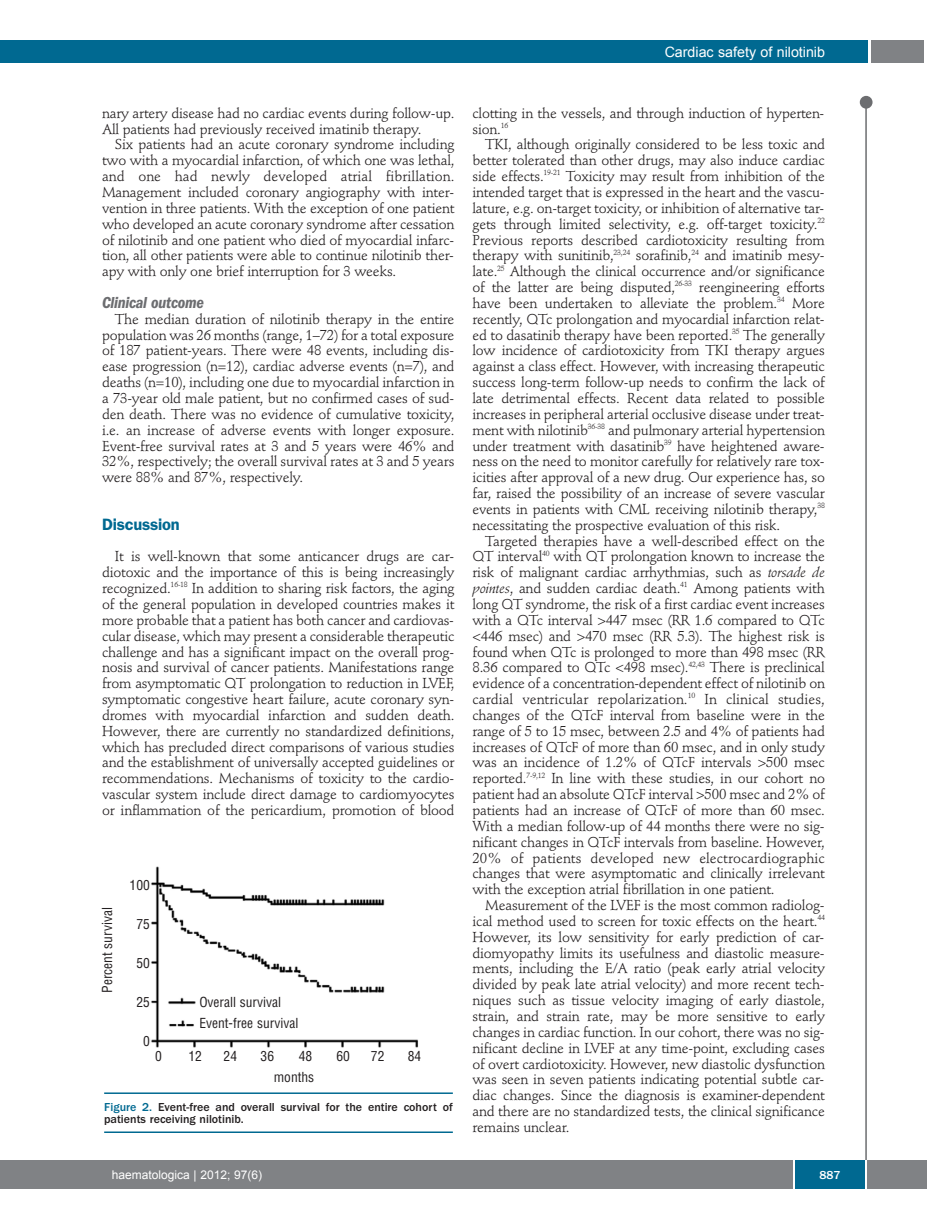
<style>
.page{position:relative;width:927px;height:1225px;background:#fff}
.page>*{position:absolute;margin:0;border:0;box-sizing:border-box;transform-origin:0 0}
.t1{font:italic 600 condensed 16.5px "Franklin Gothic";letter-spacing:-.015em;color:#6c6d70}
.t2{font:600 16.5px "Franklin Gothic";letter-spacing:-.015em;color:#006991}
.t3{font:14.25px/15.9px "Stempel Schneidler";letter-spacing:-.015em;color:#231f20;text-align:justify}
.t4{font:14.25px "Arial";color:#fff}
.t5{font:condensed 13.5px/21px "Helvetica";color:#231f20}
.t6{font:500 12px/12px "Franklin Gothic";color:#231f20}
.t7{font:12px "Arial";color:#fff}
.t8{font:500 12px "Franklin Gothic";color:#fff}
.s1{color:#006991}
.s2{font-style:italic}
</style>
<div class="page">
<div style="left:860px;top:96px;width:12px;height:13px;background:#6c6d70;border-radius:50%"></div>
<hr style="left:865px;top:98px;width:2px;height:1062px;background:#6c6d70">
<div style="left:871px;top:40px;width:52px;height:22px;background:#808285"></div>
<div style="left:18px;top:40px;width:849px;height:22px;background:#006991"></div>
<div style="left:17px;top:1160px;width:910px;height:28px;background:#808285"></div>
<div style="left:795px;top:1160px;width:70px;height:28px;background:#006991"></div>
<hr style="left:793px;top:1160px;width:2px;height:28px;background:#fff">
<hr style="left:865px;top:1160px;width:2px;height:28px;background:#fff">
<div style="left:0;top:40px;width:19px;height:22px;background:#006991"></div>
<div style="left:0;top:1160px;width:18px;height:28px;background:#808285"></div>
<img style="left:151px;top:866px;width:267px;height:182px">
<hr style="left:104px;top:1092px;width:349px;height:2px;background:#006991">
<hr style="left:104px;top:1131px;width:349px;height:2px;background:#006991">
<p class="t4" style="left:665px;top:44px;width:162px">Cardiac safety of nilotinib</p>
<p class="t3" style="left:102px;top:106px;width:354px">nary artery disease had no cardiac events during follow-up.<br>All patients had previously received imatinib therapy.</p>
<p class="t3" style="left:102px;top:138px;width:354px;text-indent:13px">Six patients had an acute coronary syndrome including two with a myocardial infarction, of which one was lethal, and one had newly developed atrial fibrillation.<br>Management included coronary angiography with inter&shy;vention in three patients. With the exception of one patient who developed an acute coronary syndrome after cessation of nilotinib and one patient who died of myocardial infarc&shy;tion, all other patients were able to continue nilotinib ther&shy;apy with only one brief interruption for 3 weeks.</p>
<p class="t1" style="left:102px;top:296px;width:103px">Clinical outcome</p>
<p class="t3" style="left:102px;top:312px;width:354px;text-indent:13px">The median duration of nilotinib therapy in the entire population was 26 months (range, 1–72) for a total exposure of 187 patient-years. There were 48 events, including dis&shy;ease progression (n=12), cardiac adverse events (n=7), and deaths (n=10), including one due to myocardial infarction in a 73-year old male patient, but no confirmed cases of sud&shy;den death. There was no evidence of cumulative toxicity, i.e. an increase of adverse events with longer exposure.<br>Event-free survival rates at 3 and 5 years were 46% and 32%, respectively; the overall survival rates at 3 and 5 years were 88% and 87%, respectively.</p>
<p class="t2" style="left:102px;top:518px;width:79px">Discussion</p>
<p class="t3" style="left:102px;top:550px;width:354px;text-indent:13px">It is well-known that some anticancer drugs are car&shy;diotoxic and the importance of this is being increasingly recognized.<sup>16-18</sup> In addition to sharing risk factors, the aging of the general population in developed countries makes it more probable that a patient has both cancer and cardiovas&shy;cular disease, which may present a considerable therapeutic challenge and has a significant impact on the overall prog&shy;nosis and survival of cancer patients. Manifestations range from asymptomatic QT prolongation to reduction in LVEF, symptomatic congestive heart failure, acute coronary syn&shy;dromes with myocardial infarction and sudden death.<br>However, there are currently no standardized definitions, which has precluded direct comparisons of various studies and the establishment of universally accepted guidelines or recommendations. Mechanisms of toxicity to the cardio&shy;vascular system include direct damage to cardiomyocytes or inflammation of the pericardium, promotion of blood</p>
<p class="t5" style="left:97px;top:992px;width:87px;rotate:-90deg">Percent survival</p>
<p class="t5" style="left:130px;top:874px;width:22px">100</p>
<p class="t5" style="left:136px;top:913px;width:15px">75</p>
<p class="t5" style="left:136px;top:952px;width:15px">50</p>
<p class="t5" style="left:136px;top:991px;width:15px">25</p>
<p class="t5" style="left:143px;top:1030px;width:8px">0</p>
<p class="t5" style="left:199px;top:991px;width:101px">Overall survival<br>Event-free survival</p>
<p class="t5" style="left:155px;top:1046px;width:8px">0</p>
<p class="t5" style="left:189px;top:1046px;width:15px">12</p>
<p class="t5" style="left:224px;top:1046px;width:15px">24</p>
<p class="t5" style="left:261px;top:1046px;width:15px">36</p>
<p class="t5" style="left:299px;top:1046px;width:15px">48</p>
<p class="t5" style="left:336px;top:1046px;width:15px">60</p>
<p class="t5" style="left:371px;top:1046px;width:15px">72</p>
<p class="t5" style="left:408px;top:1046px;width:15px">84</p>
<p class="t5" style="left:274px;top:1067px;width:42px">months</p>
<p class="t6" style="left:104px;top:1102px;width:350px"><span class="s1">Figure 2.</span> Event-free and overall survival for the entire cohort of patients receiving nilotinib.</p>
<p class="t3" style="left:472px;top:106px;width:353px">clotting in the vessels, and through induction of hyperten&shy;sion.<sup>16</sup></p>
<p class="t3" style="left:472px;top:138px;width:354px;text-indent:13px">TKI, although originally considered to be less toxic and better tolerated than other drugs, may also induce cardiac side effects.<sup>19-21</sup> Toxicity may result from inhibition of the intended target that is expressed in the heart and the vascu&shy;lature, e.g. on-target toxicity, or inhibition of alternative tar&shy;gets through limited selectivity, e.g. off-target toxicity.<sup>22<br></sup>Previous reports described cardiotoxicity resulting from therapy with sunitinib,<sup>23,24</sup> sorafinib,<sup>24</sup> and imatinib mesy&shy;late.<sup>25</sup> Although the clinical occurrence and/or significance of the latter are being disputed,<sup>26-33</sup> reengineering efforts have been undertaken to alleviate the problem.<sup>34</sup> More recently, QTc prolongation and myocardial infarction relat&shy;ed to dasatinib therapy have been reported.<sup>35</sup> The generally low incidence of cardiotoxicity from TKI therapy argues against a class effect. However, with increasing therapeutic success long-term follow-up needs to confirm the lack of late detrimental effects. Recent data related to possible increases in peripheral arterial occlusive disease under treat&shy;ment with nilotinib<sup>36-38</sup> and pulmonary arterial hypertension under treatment with dasatinib<sup>39</sup> have heightened aware&shy;ness on the need to monitor carefully for relatively rare tox&shy;icities after approval of a new drug. Our experience has, so far, raised the possibility of an increase of severe vascular events in patients with CML receiving nilotinib therapy,<sup>38 </sup>necessitating the prospective evaluation of this risk.</p>
<p class="t3" style="left:472px;top:534px;width:354px;text-indent:13px">Targeted therapies have a well-described effect on the QT interval<sup>40</sup> with QT prolongation known to increase the risk of malignant cardiac arrhythmias, such as <span class="s2">torsade de pointes</span>, and sudden cardiac death.<sup>41</sup> Among patients with long QT syndrome, the risk of a first cardiac event increases with a QTc interval &gt;447 msec (RR 1.6 compared to QTc &lt;446 msec) and &gt;470 msec (RR 5.3). The highest risk is found when QTc is prolonged to more than 498 msec (RR 8.36 compared to QTc &lt;498 msec).<sup>42,43</sup> There is preclinical evidence of a concentration-dependent effect of nilotinib on cardial ventricular repolarization.<sup>10</sup> In clinical studies, changes of the QTcF interval from baseline were in the range of 5 to 15 msec, between 2.5 and 4% of patients had increases of QTcF of more than 60 msec, and in only study was an incidence of 1.2% of QTcF intervals &gt;500 msec reported.<sup>7-9,12</sup> In line with these studies, in our cohort no patient had an absolute QTcF interval &gt;500 msec and 2% of patients had an increase of QTcF of more than 60 msec.<br>With a median follow-up of 44 months there were no sig&shy;nificant changes in QTcF intervals from baseline. However, 20% of patients developed new electrocardiographic changes that were asymptomatic and clinically irrelevant with the exception atrial fibrillation in one patient.</p>
<p class="t3" style="left:472px;top:898px;width:354px;text-indent:13px">Measurement of the LVEF is the most common radiolog&shy;ical method used to screen for toxic effects on the heart.<sup>44<br></sup>However, its low sensitivity for early prediction of car&shy;diomyopathy limits its usefulness and diastolic measure&shy;ments, including the E/A ratio (peak early atrial velocity divided by peak late atrial velocity) and more recent tech&shy;niques such as tissue velocity imaging of early diastole, strain, and strain rate, may be more sensitive to early changes in cardiac function. In our cohort, there was no sig&shy;nificant decline in LVEF at any time-point, excluding cases of overt cardiotoxicity. However, new diastolic dysfunction was seen in seven patients indicating potential subtle car&shy;diac changes. Since the diagnosis is examiner-dependent and there are no standardized tests, the clinical significance remains unclear.</p>
<p class="t7" style="left:112px;top:1168px;width:152px">haematologica | 2012; 97(6)</p>
<p class="t8" style="left:819px;top:1171px;width:23px">887</p>
</div>
